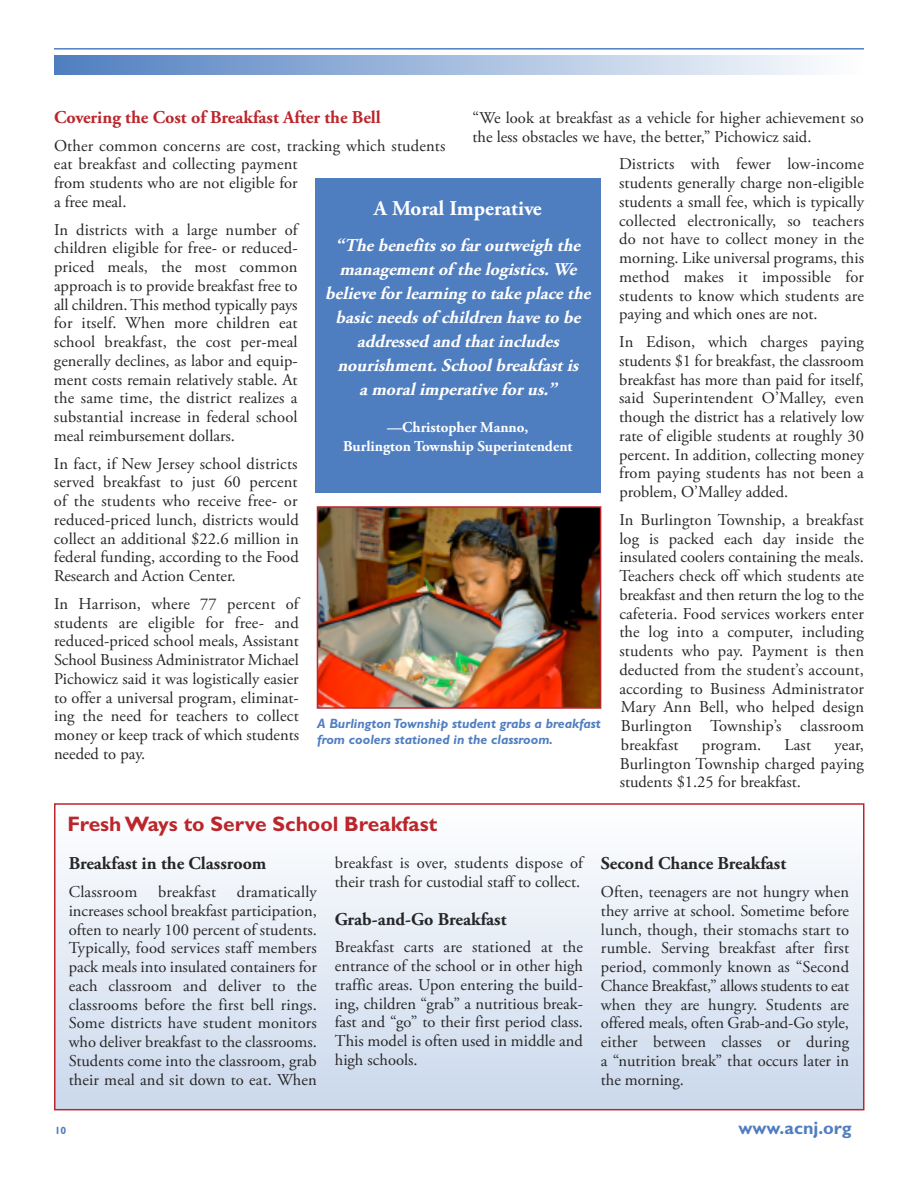
<style>
.page{position:relative;width:918px;height:1188px;background:#fff}
.page>*{position:absolute;margin:0;border:0;box-sizing:border-box;transform-origin:0 0}
.t1{font:700 21px "Gill Sans";color:#bb262c}
.t2{font:700 21px "Adobe Garamond Pro";color:#fff}
.t3{font:italic 700 18px/24px "Adobe Garamond Pro";color:#fff;text-align:center}
.t4{font:700 18px "Adobe Garamond Pro";color:#272627}
.t5{font:700 18px "Adobe Garamond Pro";color:#bb262c}
.t6{font:700 18px "Gill Sans";color:#4f7ec0}
.t7{font:16.5px/18.8px "Adobe Garamond Pro";color:#272627;text-align:justify}
.t8{font:700 15px/18.8px "Adobe Garamond Pro";color:#fff;text-align:center}
.t9{font:italic 700 13.5px/16.2px "Gill Sans";color:#4f7ec0}
.t10{font:700 10.5px "Gill Sans";color:#4f7ec0}
</style>
<div class="page">
<img style="left:54px;top:56px;width:762px;height:18px">
<hr style="left:54px;top:48px;width:810px;height:2px;background:#4f7ec0">
<div style="left:316px;top:178px;width:285px;height:315px;background:#4f7ec0"></div>
<img style="left:320px;top:509px;width:278px;height:197px">
<div style="left:317px;top:506px;width:284px;height:203px;border:2px solid #bb262c"></div>
<div style="left:56px;top:805px;width:807px;height:304px;background:linear-gradient(to bottom,#feffff,#cbd9ec)"></div>
<div style="left:54px;top:803px;width:810px;height:307px;border:2px solid #bb262c"></div>
<p class="t5" style="left:54px;top:110px;width:328px">Covering the Cost of Breakfast After the Bell</p>
<p class="t7" style="left:54px;top:137px;width:393px;text-align:left">Other common concerns are cost, tracking which students eat breakfast and collecting payment<br>from students who are not eligible for<br>a free meal.</p>
<p class="t7" style="left:54px;top:221px;width:245px">In districts with a large number of children eligible for free- or reduced&shy;priced meals, the most common approach is to provide breakfast free to all children. This method typically pays for itself. When more children eat school breakfast, the cost per-meal generally declines, as labor and equip&shy;ment costs remain relatively stable. At the same time, the district realizes a substantial increase in federal school meal reimbursement dollars.</p>
<p class="t7" style="left:54px;top:455px;width:246px">In fact, if New Jersey school districts served breakfast to just 60 percent of the students who receive free- or reduced-priced lunch, districts would collect an additional $22.6 million in federal funding, according to the Food Research and Action Center.</p>
<p class="t7" style="left:54px;top:596px;width:247px">In Harrison, where 77 percent of students are eligible for free- and reduced-priced school meals, Assistant School Business Administrator Michael Pichowicz said it was logistically easier to offer a universal program, eliminat&shy;ing the need for teachers to collect money or keep track of which students needed to pay.</p>
<p class="t7" style="left:473px;top:110px;width:393px">“We look at breakfast as a vehicle for higher achievement so the less obstacles we have, the better,” Pichowicz said.</p>
<p class="t7" style="left:619px;top:156px;width:246px">Districts with fewer low-income students generally charge non-eligible students a small fee, which is typically collected electronically, so teachers do not have to collect money in the morning. Like universal programs, this method makes it impossible for students to know which students are paying and which ones are not.</p>
<p class="t7" style="left:619px;top:334px;width:246px">In Edison, which charges paying students $1 for breakfast, the classroom breakfast has more than paid for itself, said Superintendent O’Malley, even though the district has a relatively low rate of eligible students at roughly 30 percent. In addition, collecting money from paying students has not been a problem, O’Malley added.</p>
<p class="t7" style="left:619px;top:512px;width:246px">In Burlington Township, a breakfast log is packed each day inside the insulated coolers containing the meals.<br>Teachers check off which students ate breakfast and then return the log to the cafeteria. Food services workers enter the log into a computer, including students who pay. Payment is then deducted from the student’s account, according to Business Administrator Mary Ann Bell, who helped design Burlington Township’s classroom breakfast</p>
<p class="t2" style="left:374px;top:200px;width:169px">A Moral Imperative</p>
<p class="t3" style="left:325px;top:235px;width:270px">“The benefits so far outweigh the management of the logistics. We believe for learning to take place the basic needs of children have to be addressed and that includes nourishment. School breakfast is<br>a moral imperative for us.”</p>
<p class="t8" style="left:343px;top:420px;width:231px">—Christopher Manno,<br>Burlington Township Superintendent</p>
<p class="t9" style="left:317px;top:717px;width:285px">A BurlingtonTownship student grabs a breakfast from coolers stationed in the classroom.</p>
<p class="t7" style="left:702px;top:737px;width:61px">program.</p>
<p class="t7" style="left:785px;top:737px;width:28px">Last</p>
<p class="t7" style="left:620px;top:737px;width:246px;text-indent:215px">year, Burlington Township charged paying students $1.25 for breakfast.</p>
<p class="t1" style="left:68px;top:816px;width:371px">FreshWays to Serve School Breakfast</p>
<p class="t4" style="left:69px;top:857px;width:199px">Breakfast in the Classroom</p>
<p class="t7" style="left:69px;top:884px;width:70px">Classroom</p>
<p class="t7" style="left:158px;top:884px;width:59px">breakfast</p>
<p class="t7" style="left:69px;top:884px;width:250px;text-indent:168px">dramatically increases school breakfast participation, often to nearly 100 percent of students.<br>Typically, food services staff members pack meals into insulated containers for each classroom and deliver to the classrooms before the first bell rings.<br>Some districts have student monitors who deliver breakfast to the classrooms.<br>Students come into the classroom, grab their meal and sit down to eat. When</p>
<p class="t7" style="left:335px;top:855px;width:250px">breakfast is over, students dispose of their trash for custodial staff to collect.</p>
<p class="t4" style="left:335px;top:912px;width:173px">Grab-and-Go Breakfast</p>
<p class="t7" style="left:335px;top:939px;width:250px">Breakfast carts are stationed at the entrance of the school or in other high traffic areas. Upon entering the build&shy;ing, children “grab” a nutritious break&shy;fast and “go” to their first period class.<br>This model is often used in middle and high schools.</p>
<p class="t4" style="left:601px;top:857px;width:187px">Second Chance Breakfast</p>
<p class="t7" style="left:601px;top:884px;width:250px">Often, teenagers are not hungry when they arrive at school. Sometime before lunch, though, their stomachs start to rumble. Serving breakfast after first period, commonly known as “Second Chance Breakfast,” allows students to eat when they are hungry. Students are offered meals, often Grab-and-Go style, either between classes or during a “nutrition break” that occurs later in the morning.</p>
<p class="t10" style="left:55px;top:1126px;width:13px">10</p>
<p class="t6" style="left:739px;top:1121px;width:115px">www.acnj.org</p>
</div>
